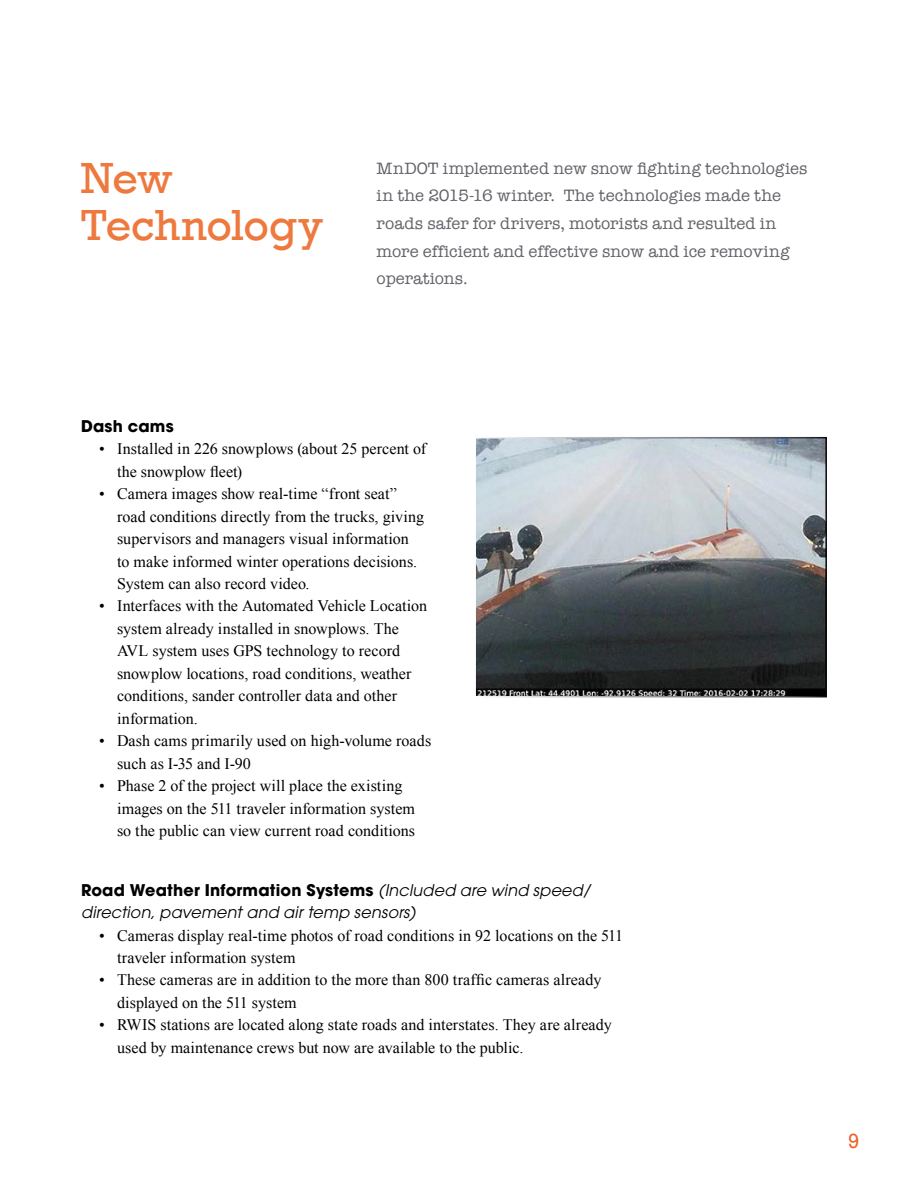
<style>
.page{position:relative;width:918px;height:1188px;background:#fff}
.page>*{position:absolute;margin:0;border:0;box-sizing:border-box;transform-origin:0 0}
.t1{font:44.7px/47px "Rockwell";letter-spacing:-.005em;color:#ee793e}
.t2{font:21px "Rockwell";color:#f15f27}
.Intro{font:16.95px/27.6px "American Typewriter";color:#65636a}
.t3{font:16.05px/22.5px "Times New Roman";letter-spacing:.005em;color:#000}
.Heading_2{font:italic 16.05px/22.5px "Avant Garde";letter-spacing:.01em;color:#000}
.Heading_2-2{font:700 16.05px "Avant Garde";letter-spacing:.015em;color:#000}
.s1{font-weight:700;font-style:normal}
</style>
<div class="page">
<img style="left:477px;top:440px;width:347px;height:254px">
<div style="left:474px;top:437px;width:353px;height:260px;border:2px solid #fff"></div>
<p class="t1" style="left:81px;top:155px;width:244px">New<br>Technology</p>
<p class="Intro" style="left:377px;top:154px;width:432px">MnDOT implemented new snow fighting technologies in the 2015-16 winter. The technologies made the roads safer for drivers, motorists and resulted in more efficient and effective snow and ice removing operations.</p>
<p class="Heading_2-2" style="left:81px;top:415px;width:94px">Dash cams</p>
<p class="t3" style="left:117px;top:437px;width:311px;text-indent:-18px">• Installed in 226 snowplows (about 25 percent of the snowplow fleet)</p>
<p class="t3" style="left:117px;top:482px;width:309px;text-indent:-18px">• Camera images show real-time “front seat” road conditions directly from the trucks, giving supervisors and managers visual information to make informed winter operations decisions.<br>System can also record video.</p>
<p class="t3" style="left:117px;top:595px;width:312px;text-indent:-18px">• Interfaces with the Automated Vehicle Location system already installed in snowplows. The AVL system uses GPS technology to record snowplow locations, road conditions, weather conditions, sander controller data and other information.</p>
<p class="t3" style="left:117px;top:729px;width:316px;text-indent:-18px">• Dash cams primarily used on high-volume roads such as I-35 and I-90</p>
<p class="t3" style="left:117px;top:774px;width:300px;text-indent:-18px">• Phase 2 of the project will place the existing images on the 511 traveler information system so the public can view current road conditions</p>
<p class="Heading_2" style="left:81px;top:878px;width:511px"><span class="s1">Road Weather Information Systems</span> (Included are wind speed/ direction, pavement and air temp sensors)</p>
<p class="t3" style="left:117px;top:924px;width:508px;text-indent:-18px">• Cameras display real-time photos of road conditions in 92 locations on the 511 traveler information system</p>
<p class="t3" style="left:117px;top:969px;width:486px;text-indent:-18px">• These cameras are in addition to the more than 800 traffic cameras already displayed on the 511 system</p>
<p class="t3" style="left:117px;top:1014px;width:496px;text-indent:-18px">• RWIS stations are located along state roads and interstates. They are already used by maintenance crews but now are available to the public.</p>
<h2 class="t2" style="left:848px;top:1128px;width:13px">9</h2>
</div>
